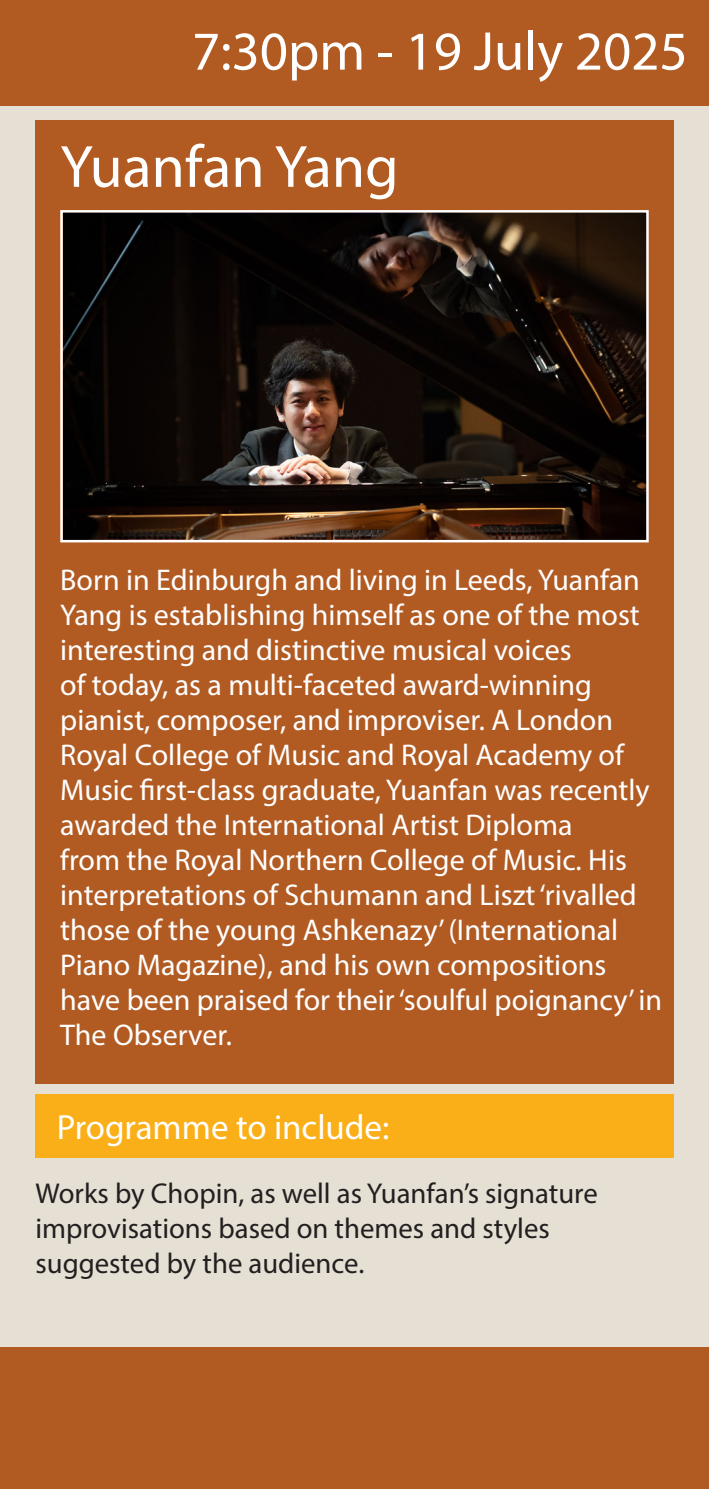
<style>
.page{position:relative;width:709px;height:1489px;background:#fff}
.page>*{position:absolute;margin:0;border:0;box-sizing:border-box;transform-origin:0 0}
.t1{font:60px "Myriad Pro";color:#fff}
.t2{font:55px "Myriad Pro";color:#fff}
.t3{font:35px "Myriad Pro";color:#fff}
.t4{font:30px/35px "Myriad Pro";color:#fff}
.t5{font:28.75px/34.5px "Myriad Pro";color:#231f20}
</style>
<div class="page">
<div style="left:0;top:0;width:709px;height:1488px;background:#b15b23"></div>
<div style="left:0;top:106px;width:709px;height:1240px;background:#e5e0d3"></div>
<div style="left:35px;top:1093px;width:638px;height:64px;background:#faaf18"></div>
<div style="left:35px;top:120px;width:638px;height:963px;background:#b15b23"></div>
<img style="left:63px;top:213px;width:582px;height:326px">
<div style="left:60px;top:210px;width:588px;height:332px;border:2px solid #fff"></div>
<p class="t2" style="left:192px;top:17px;width:497px">7:30pm - 19 July 2025</p>
<p class="t1" style="left:60px;top:130px;width:340px">Yuanfan Yang</p>
<p class="t4" style="left:60px;top:561px;width:603px">Born in Edinburgh and living in Leeds, Yuanfan Yang is establishing himself as one of the most interesting and distinctive musical voices<br>of today, as a multi-faceted award-winning pianist, composer, and improviser. A London Royal College of Music and Royal Academy of Music first-class graduate, Yuanfan was recently awarded the International Artist Diploma<br>from the Royal Northern College of Music. His interpretations of Schumann and Liszt ‘rivalled those of the young Ashkenazy’ (International Piano Magazine), and his own compositions have been praised for their ‘soulful poignancy’ in The Observer.</p>
<p class="t3" style="left:57px;top:1105px;width:334px">Programme to include:</p>
<p class="t5" style="left:35px;top:1175px;width:564px">Works by Chopin, as well as Yuanfan’s signature improvisations based on themes and styles suggested by the audience.</p>
</div>
